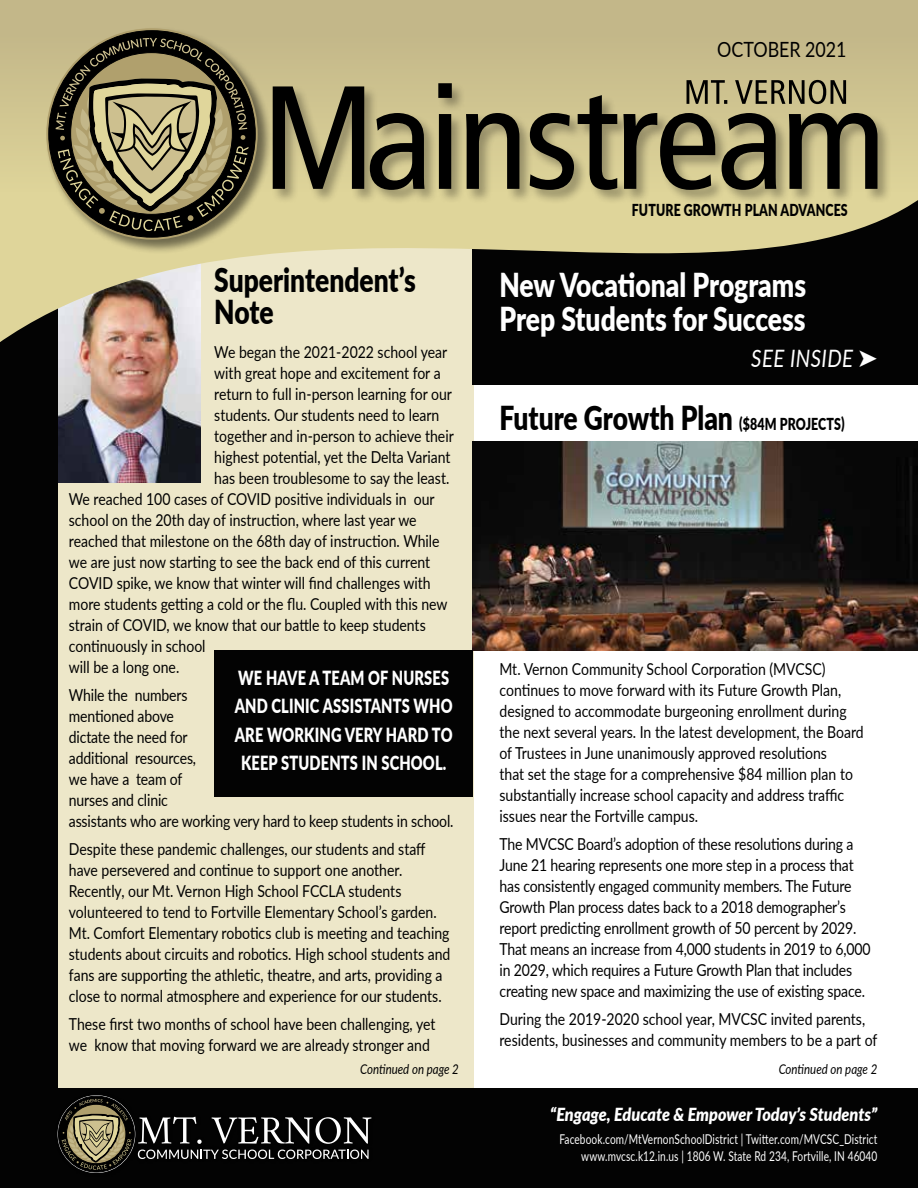
<style>
.page{position:relative;width:918px;height:1188px;background:#fff}
.page>*{position:absolute;margin:0;border:0;box-sizing:border-box;transform-origin:0 0}
.t1{font:900 33px/31.5px "Lato";color:#000;scale:.8 1}
.t2{font:900 33px/34.5px "Lato";color:#fff;scale:.8 1}
.t3{font:italic 24px "Lato";letter-spacing:.02em;color:#fff;scale:.85 1}
.t4{font:21px "Lato";color:#000;scale:.85 1}
.t5{font:900 19.5px/28.5px "Lato";letter-spacing:.01em;color:#fff;text-align:center;scale:.75 1}
.t6{font:italic 900 18px "Lato";color:#fff;scale:.9 1}
.t7{font:16.5px/21px "Lato";color:#000;scale:.85 1}
.t8{font:900 16.5px "Lato";letter-spacing:.01em;color:#000;scale:.75 1}
.t9{font:13.5px/16.2px "Lato";letter-spacing:.01em;color:#fff;text-align:right;scale:.75 1}
.t10{font:italic 13.5px "Lato";color:#000;scale:.85 1}
.s1{font-size:16.5px}
</style>
<div class="page">
<div style="left:0;top:210px;width:473px;height:884px;background:#ede7c9"></div>
<img style="left:58px;top:357px;width:143px;height:126px">
<div style="left:472px;top:167px;width:446px;height:217px;background:#030303"></div>
<div style="left:0;top:303px;width:58px;height:794px;background:#030303"></div>
<svg style="left:0;top:192px;width:918px;height:165px"></svg>
<div style="left:0;top:1089px;width:918px;height:99px;background:#030303"></div>
<div style="left:0;top:0;width:918px;height:192px;background:#c3b789"></div>
<svg style="left:687px;top:80px;width:159px;height:2px"></svg>
<div style="left:271px;top:82px;width:622px;height:122px;background:#000;opacity:.3"></div>
<svg style="left:273px;top:83px;width:605px;height:107px"></svg>
<div style="left:45px;top:27px;width:228px;height:227px;background:#000;opacity:.5"></div>
<div style="left:49px;top:31px;width:206px;height:206px;background:#000;border-radius:50%"></div>
<svg style="left:56px;top:38px;width:193px;height:193px"></svg>
<svg style="left:141px;top:1117px;width:61px;height:27px"></svg>
<svg style="left:212px;top:1117px;width:159px;height:27px"></svg>
<img style="left:206px;top:1149px;width:65px;height:1px">
<img style="left:282px;top:1149px;width:26px;height:1px">
<svg style="left:141px;top:1150px;width:228px;height:9px"></svg>
<img style="left:57px;top:1095px;width:84px;height:78px">
<div style="left:58px;top:1096px;width:77px;height:76px;border:1px solid #000;border-radius:50%"></div>
<svg style="left:62px;top:1099px;width:70px;height:71px"></svg>
<img style="left:472px;top:442px;width:446px;height:208px">
<div style="left:214px;top:650px;width:258px;height:146px;background:#030303"></div>
<p class="t4" style="left:717px;top:35px;width:154px">OCTOBER 2021</p>
<h1 class="t1" style="left:214px;top:263px;width:254px">Superintendent’s<br>Note</h1>
<p class="t7" style="left:214px;top:341px;width:276px">We began the 2021-2022 school year</p>
<p class="t7" style="left:214px;top:362px;width:268px">with great hope and excitement for a</p>
<p class="t7" style="left:214px;top:383px;width:281px">return to full in-person learning for our</p>
<p class="t7" style="left:214px;top:404px;width:266px">students. Our students need to learn</p>
<p class="t7" style="left:214px;top:425px;width:283px">together and in-person to achieve their</p>
<p class="t7" style="left:214px;top:446px;width:280px">highest potential, yet the Delta Variant</p>
<p class="t7" style="left:214px;top:467px;width:278px">has been troublesome to say the least.</p>
<p class="t7" style="left:69px;top:488px;width:432px">We reached 100 cases of COVID positive individuals in our</p>
<p class="t7" style="left:69px;top:509px;width:411px">school on the 20th day of instruction, where last year we</p>
<p class="t7" style="left:69px;top:530px;width:438px">reached that milestone on the 68th day of instruction. While</p>
<p class="t7" style="left:69px;top:551px;width:427px">we are just now starting to see the back end of this current</p>
<p class="t7" style="left:69px;top:572px;width:427px">COVID spike, we know that winter will find challenges with</p>
<p class="t7" style="left:69px;top:593px;width:447px">more students getting a cold or the flu. Coupled with this new</p>
<p class="t7" style="left:69px;top:614px;width:421px">strain of COVID, we know that our battle to keep students</p>
<p class="t7" style="left:69px;top:635px;width:162px">continuously in school</p>
<p class="t7" style="left:69px;top:656px;width:131px">will be a long one.</p>
<p class="t7" style="left:69px;top:684px;width:454px">While the numbers<br>mentioned above<br>dictate the need for<br>additional resources,<br>we have a team of<br>nurses and clinic<br>assistants who are working very hard to keep students in school.</p>
<p class="t7" style="left:69px;top:838px;width:450px">Despite these pandemic challenges, our students and staff have persevered and continue to support one another.<br>Recently, our Mt. Vernon High School FCCLA students volunteered to tend to Fortville Elementary School’s garden.<br>Mt. Comfort Elementary robotics club is meeting and teaching students about circuits and robotics. High school students and fans are supporting the athletic, theatre, and arts, providing a close to normal atmosphere and experience for our students.</p>
<p class="t7" style="left:69px;top:1012px;width:433px">These first two months of school have been challenging, yet we know that moving forward we are already stronger and</p>
<p class="t5" style="left:235px;top:663px;width:292px">WE HAVE A TEAM OF NURSES<br>AND CLINIC ASSISTANTS WHO<br>ARE WORKING VERY HARD TO<br>KEEP STUDENTS IN SCHOOL.</p>
<p class="t8" style="left:632px;top:197px;width:289px">FUTURE GROWTH PLAN ADVANCES</p>
<h1 class="t2" style="left:500px;top:266px;width:385px">New Vocational Programs<br>Prep Students for Success</h1>
<h2 class="t3" style="left:751px;top:341px;width:150px">SEE INSIDE ➤</h2>
<h1 class="t1" style="left:500px;top:401px;width:433px">Future Growth Plan <span class="s1">($84M PROJECTS)</span></h1>
<p class="t7" style="left:500px;top:658px;width:430px">Mt. Vernon Community School Corporation (MVCSC) continues to move forward with its Future Growth Plan, designed to accommodate burgeoning enrollment during the next several years. In the latest development, the Board of Trustees in June unanimously approved resolutions<br>that set the stage for a comprehensive $84 million plan to substantially increase school capacity and address traffic issues near the Fortville campus.</p>
<p class="t7" style="left:500px;top:833px;width:438px">The MVCSC Board’s adoption of these resolutions during a June 21 hearing represents one more step in a process that has consistently engaged community members. The Future Growth Plan process dates back to a 2018 demographer’s report predicting enrollment growth of 50 percent by 2029.<br>That means an increase from 4,000 students in 2019 to 6,000 in 2029, which requires a Future Growth Plan that includes creating new space and maximizing the use of existing space.</p>
<p class="t7" style="left:500px;top:1007px;width:446px">During the 2019-2020 school year, MVCSC invited parents, residents, businesses and community members to be a part of</p>
<p class="t10" style="left:360px;top:1059px;width:118px">Continued on page 2</p>
<p class="t10" style="left:779px;top:1059px;width:118px">Continued on page 2</p>
<p class="t6" style="left:550px;top:1101px;width:365px">“Engage, Educate &amp; Empower Today’s Students”</p>
<p class="t9" style="left:559px;top:1131px;width:426px">Facebook.com/MtVernonSchoolDistrict | Twitter.com/MVCSC_District www.mvcsc.k12.in.us | 1806 W. State Rd 234, Fortville, IN 46040</p>
</div>
